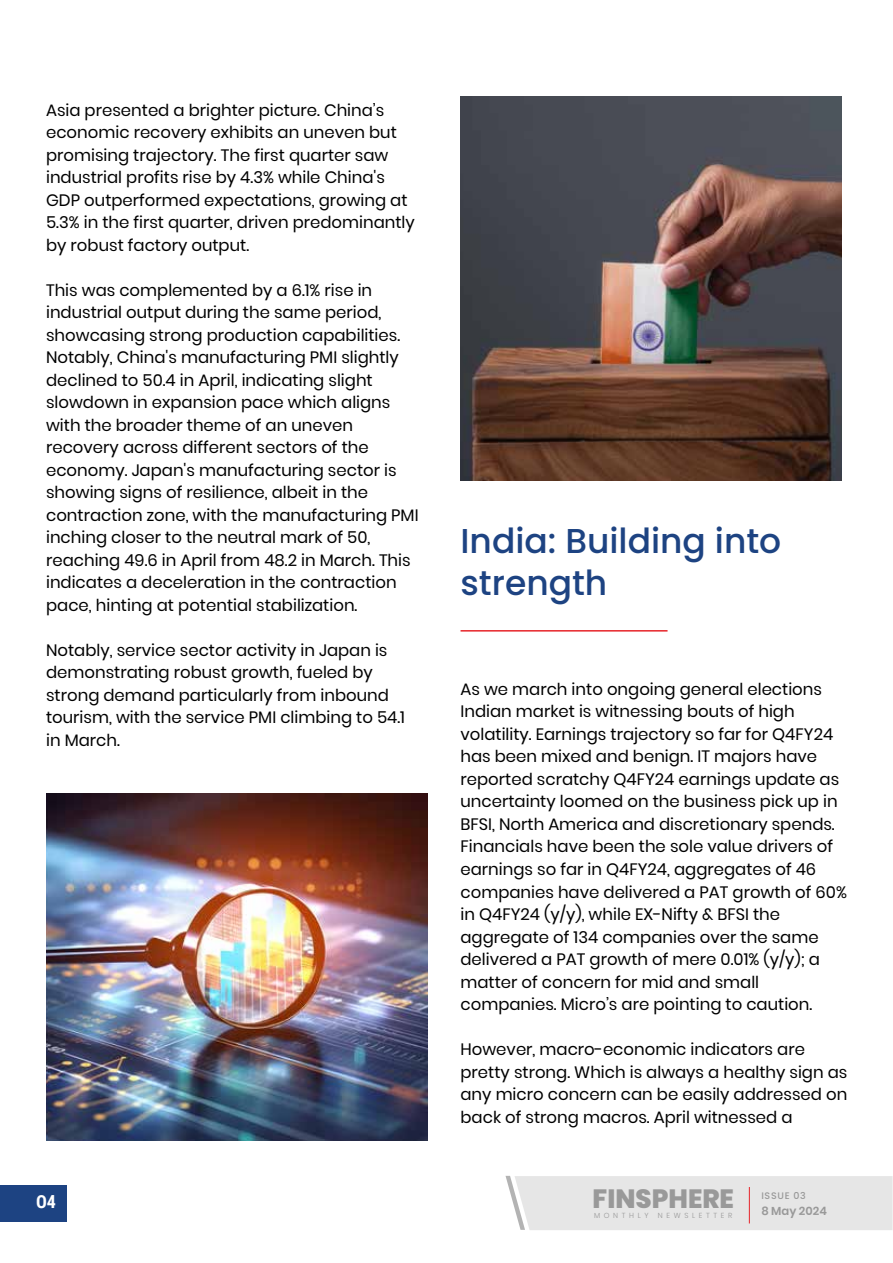
<style>
.page{position:relative;width:893px;height:1263px;background:#fff}
.page>*{position:absolute;margin:0;border:0;box-sizing:border-box;transform-origin:0 0}
.t1{font:500 34.5px/42px "Poppins";color:#1d4382}
.t2{font:800 26.4px "Poppins";color:#999}
.t3{font:700 18px "Roboto Condensed";color:#fff}
.t4{font:16.5px/22.5px "Poppins";color:#000}
.t5{font:600 11.55px "Poppins";color:#999}
.t6{font:500 9.45px "Poppins";letter-spacing:.075em;color:#999}
.t7{font:300 7.35px "Poppins";letter-spacing:.5em;color:#999}
</style>
<div class="page">
<hr style="left:461px;top:630px;width:207px;height:1px;background:#e7242a">
<img style="left:460px;top:96px;width:381px;height:384px">
<img style="left:46px;top:794px;width:381px;height:346px">
<div style="left:0;top:1185px;width:66px;height:36px;background:#1d4382"></div>
<div style="left:506px;top:1176px;width:386px;height:54px;background:#e6e6e6"></div>
<hr style="left:749px;top:1187px;width:1px;height:36px;background:#e7242a">
<p class="t4" style="left:46px;top:99px;width:370px">Asia presented a brighter picture. China’s economic recovery exhibits an uneven but promising trajectory. The first quarter saw industrial profits rise by 4.3% while China's GDP outperformed expectations, growing at 5.3% in the first quarter, driven predominantly by robust factory output.</p>
<p class="t4" style="left:46px;top:279px;width:374px">This was complemented by a 6.1% rise in industrial output during the same period, showcasing strong production capabilities.<br>Notably, China's manufacturing PMI slightly declined to 50.4 in April, indicating slight slowdown in expansion pace which aligns with the broader theme of an uneven recovery across different sectors of the economy. Japan's manufacturing sector is showing signs of resilience, albeit in the contraction zone, with the manufacturing PMI inching closer to the neutral mark of 50, reaching 49.6 in April from 48.2 in March. This indicates a deceleration in the contraction pace, hinting at potential stabilization.</p>
<p class="t4" style="left:46px;top:639px;width:360px">Notably, service sector activity in Japan is demonstrating robust growth, fueled by strong demand particularly from inbound tourism, with the service PMI climbing to 54.1 in March.</p>
<h1 class="t1" style="left:460px;top:520px;width:322px">India: Building into strength</h1>
<p class="t4" style="left:460px;top:678px;width:388px">As we march into ongoing general elections Indian market is witnessing bouts of high volatility. Earnings trajectory so far for Q4FY24 has been mixed and benign. IT majors have reported scratchy Q4FY24 earnings update as uncertainty loomed on the business pick up in BFSI, North America and discretionary spends.<br>Financials have been the sole value drivers of earnings so far in Q4FY24, aggregates of 46 companies have delivered a PAT growth of 60% in Q4FY24 (y/y), while EX-Nifty &amp; BFSI the aggregate of 134 companies over the same delivered a PAT growth of mere 0.01% (y/y); a matter of concern for mid and small companies. Micro’s are pointing to caution.</p>
<p class="t4" style="left:460px;top:1038px;width:388px">However, macro-economic indicators are pretty strong. Which is always a healthy sign as any micro concern can be easily addressed on back of strong macros. April witnessed a</p>
<p class="t3" style="left:36px;top:1189px;width:21px">O4</p>
<h2 class="t2" style="left:592px;top:1184px;width:143px">FINSPHERE</h2>
<p class="t7" style="left:594px;top:1211px;width:56px">MONTHLY</p>
<p class="t7" style="left:658px;top:1211px;width:76px">NEWSLETTER</p>
<p class="t5" style="left:761px;top:1204px;width:67px">8 May 2024</p>
<p class="t6" style="left:761px;top:1190px;width:46px">ISSUE 03</p>
</div>
